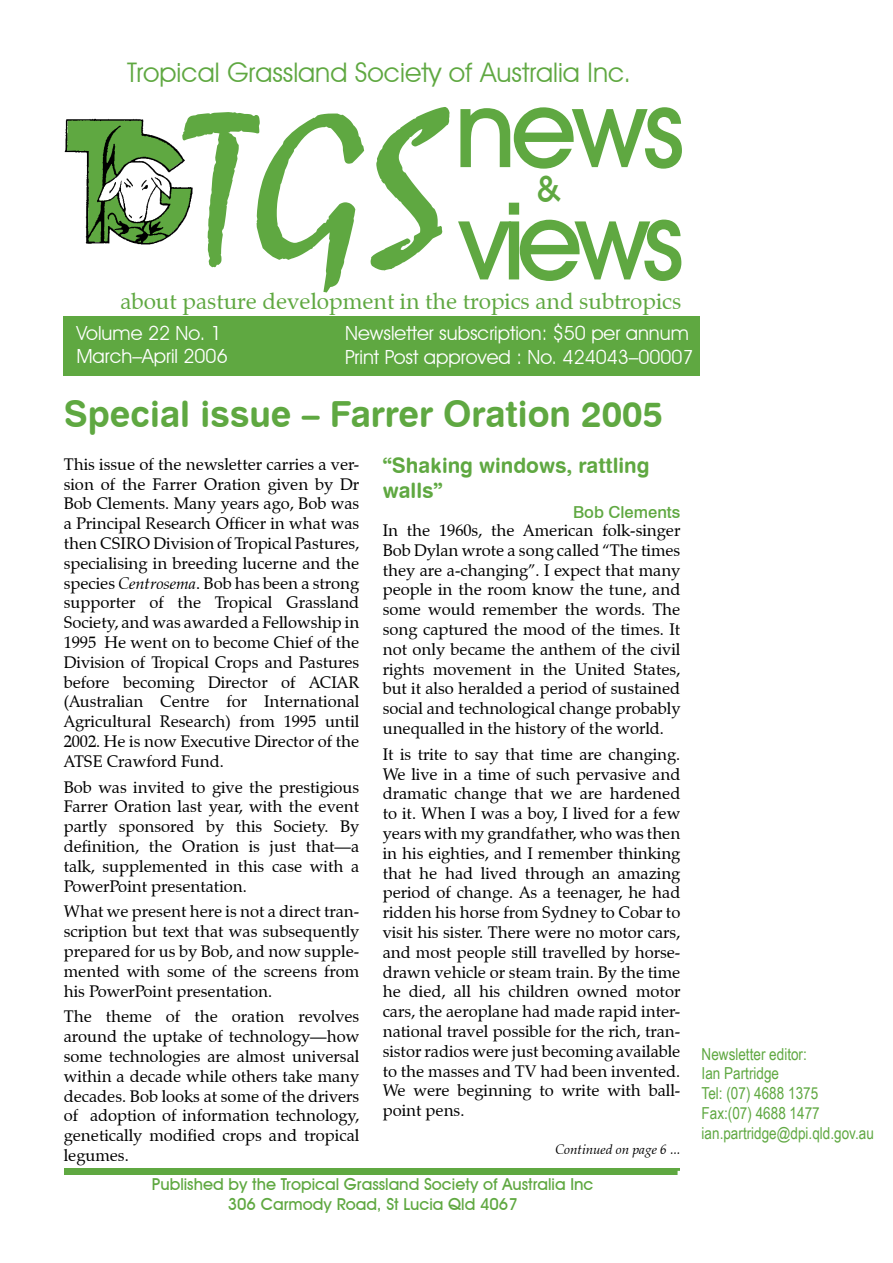
<style>
.page{position:relative;width:893px;height:1263px;background:#fff}
.page>*{position:absolute;margin:0;border:0;box-sizing:border-box;transform-origin:0 0}
.t1{font:210px "Staccato 222 BT";color:#5fa841}
.t2{font:500 108px "Avant Garde IT Cby BT";letter-spacing:-.08em;color:#5fa841}
.t3{font:36px "Swiss 721 BT Bold Rounded";color:#5fa841}
.t4{font:500 36px "Avant Garde IT Cby BT";color:#5fa841}
.t5{font:27px "Avant Garde IT Cby BT";color:#5fa841}
.t6{font:22.5px "Zapf Calligraphic 801 BT";color:#5fa841}
.t7{font:21px/25.2px "Swiss 721 BT Bold Rounded";color:#5fa841}
.t8{font:19.5px/23.4px "Avant Garde IT Cby BT";color:#fff}
.t9{font:16.5px/19.8px "Zapf Calligraphic 801 BT";color:#000;text-align:justify}
.t10{font:16.5px/19.8px "Arial Narrow";color:#5fa841}
.t11{font:500 16.5px/19.8px "Avant Garde IT Cby BT";color:#5fa841;text-align:center}
.t12{font:500 16.5px "Swiss 721 BT";color:#5fa841}
.t13{font:italic 13.5px "Zapf Calligraphic 801 BT";color:#000}
.s1{font-style:italic}
</style>
<div class="page">
<img style="left:64px;top:118px;width:129px;height:127px">
<div style="left:64px;top:316px;width:636px;height:60px;background:#5fa841"></div>
<div style="left:64px;top:1168px;width:615px;height:7px;background:#5fa841"></div>
<h3 class="t5" style="left:127px;top:56px;width:505px">Tropical Grassland Society of Australia Inc.</h3>
<h2 class="t2" style="left:454px;top:63px;width:232px">news</h2>
<h1 class="t1" style="left:180px;top:63px;width:273px">TGS</h1>
<h3 class="t6" style="left:120px;top:287px;width:562px">about pasture development in the tropics and subtropics</h3>
<h3 class="t4" style="left:536px;top:168px;width:26px">&amp;</h3>
<h2 class="t2" style="left:458px;top:175px;width:228px">views</h2>
<p class="t8" style="left:77px;top:321px;width:153px">Volume 22 No. 1<br>March–April 2006</p>
<p class="t8" style="left:345px;top:321px;width:350px">Newsletter subscription: $50 per annum<br>Print Post approved : No. 424043–00007</p>
<h3 class="t3" style="left:64px;top:392px;width:601px">Special issue – Farrer Oration 2005</h3>
<p class="t9" style="left:64px;top:454px;width:297px">This issue of the newsletter carries a ver&shy;sion of the Farrer Oration given by Dr Bob Clements. Many years ago, Bob was a Principal Research Officer in what was then CSIRO Division of Tropical Pastures, specialising in breeding lucerne and the species <span class="s1">Centrosema</span>. Bob has been a strong supporter of the Tropical Grassland Society, and was awarded a Fellowship in 1995 He went on to become Chief of the Division of Tropical Crops and Pastures before becoming Director of ACIAR (Australian Centre for International Agricultural Research) from 1995 until 2002. He is now Executive Director of the ATSE Crawford Fund.</p>
<p class="t9" style="left:64px;top:777px;width:297px">Bob was invited to give the prestigious Farrer Oration last year, with the event partly sponsored by this Society. By definition, the Oration is just that—a talk, supplemented in this case with a PowerPoint presentation.</p>
<p class="t9" style="left:64px;top:902px;width:297px">What we present here is not a direct tran&shy;scription but text that was subsequently prepared for us by Bob, and now supple&shy;mented with some of the screens from his PowerPoint presentation.</p>
<p class="t9" style="left:64px;top:1007px;width:297px">The theme of the oration revolves around the uptake of technology—how some technologies are almost universal within a decade while others take many decades. Bob looks at some of the drivers of adoption of information technology, genetically modified crops and tropical legumes.</p>
<p class="t7" style="left:383px;top:452px;width:268px">“Shaking windows, rattling walls”</p>
<p class="t12" style="left:573px;top:502px;width:109px">Bob Clements</p>
<p class="t9" style="left:383px;top:520px;width:299px">In the 1960s, the American folk-singer Bob Dylan wrote a song called “The times they are a-changing”. I expect that many people in the room know the tune, and some would remember the words. The song captured the mood of the times. It not only became the anthem of the civil rights movement in the United States, but it also heralded a period of sustained social and technological change probably unequalled in the history of the world.</p>
<p class="t9" style="left:383px;top:744px;width:299px">It is trite to say that time are changing.<br>We live in a time of such pervasive and dramatic change that we are hardened to it. When I was a boy, I lived for a few years with my grandfather, who was then in his eighties, and I remember thinking that he had lived through an amazing period of change. As a teenager, he had ridden his horse from Sydney to Cobar to visit his sister. There were no motor cars, and most people still travelled by horse&shy;drawn vehicle or steam train. By the time he died, all his children owned motor cars, the aeroplane had made rapid inter&shy;national travel possible for the rich, tran&shy;sistor radios were just becoming available to the masses and TV had been invented.<br>We were beginning to write with ball&shy;point pens.</p>
<p class="t13" style="left:555px;top:1141px;width:126px">Continued on page 6 ...</p>
<p class="t11" style="left:152px;top:1174px;width:443px">Published by the Tropical Grassland Society of Australia Inc<br>306 Carmody Road, St Lucia Qld 4067</p>
<p class="t10" style="left:702px;top:1043px;width:174px">Newsletter editor:<br>Ian Partridge<br>Tel: (07) 4688 1375<br>Fax:(07) 4688 1477 ian.partridge@dpi.qld.gov.au</p>
</div>
